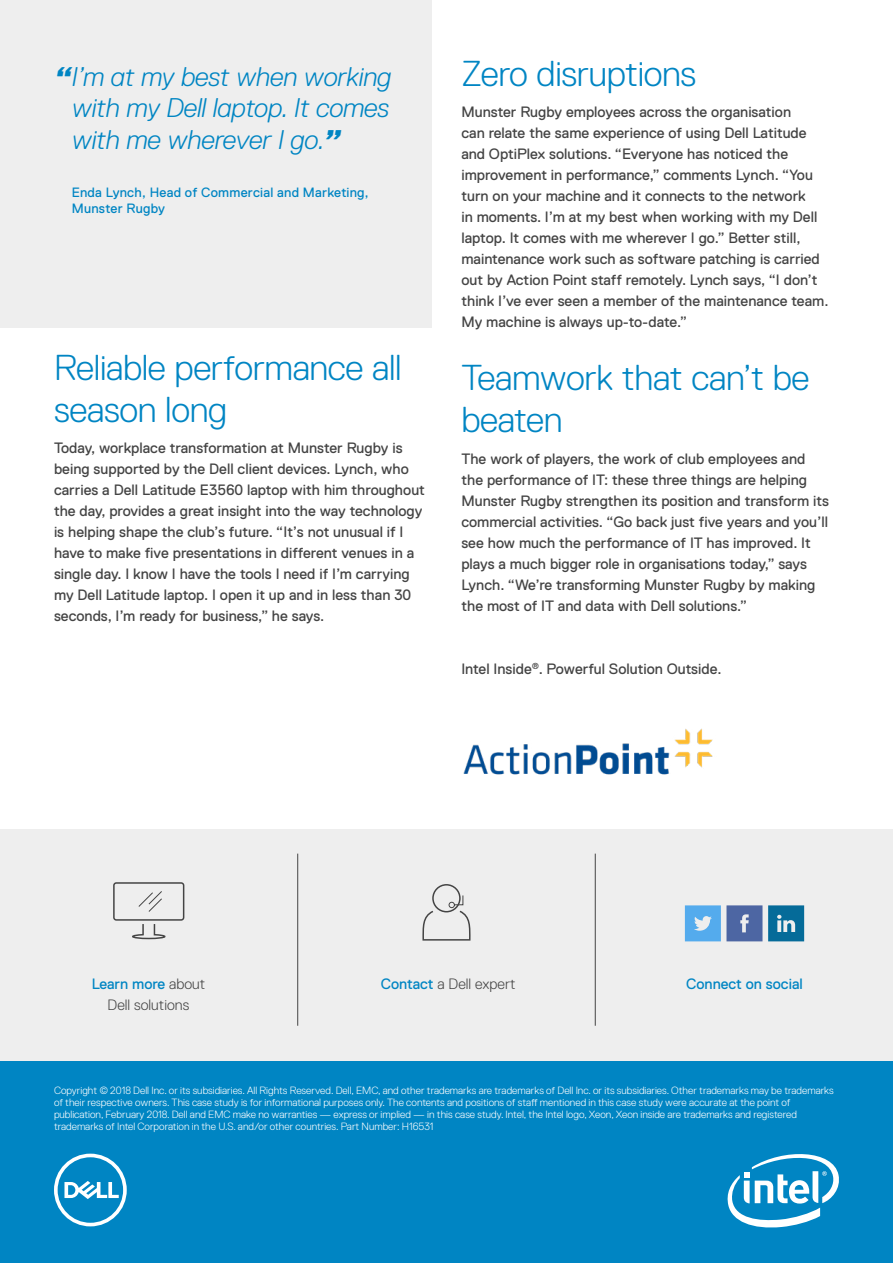
<style>
.page{position:relative;width:893px;height:1263px;background:#fff}
.page>*{position:absolute;margin:0;border:0;box-sizing:border-box;transform-origin:0 0}
.t1{font:300 36px/42px "Dell Replica";letter-spacing:-.01em;color:#0085c3}
.t2{font:italic 300 27px/31.5px "Dell Replica";letter-spacing:-.01em;color:#0085c3;text-align:justify}
.t3{font:15px/21px "Dell Replica";color:#444}
.t4{font:300 15px "Dell Replica";color:#444}
.t5{font:15px "Dell Replica";color:#0085c3}
.t6{font:13.5px/16.5px "Dell Replica";letter-spacing:.015em;color:#0085c3}
.t7{font:300 10.5px/12px "Dell Replica";color:#fff}
.s1{font-weight:800}
.s2{font-weight:300;color:#444}
.s3{font-weight:400;color:#0085c3}
</style>
<div class="page">
<div style="left:0;top:1059px;width:893px;height:204px;background:#0085c3"></div>
<svg style="left:727px;top:1154px;width:112px;height:74px"></svg>
<svg style="left:54px;top:1154px;width:73px;height:72px"></svg>
<div style="left:0;top:829px;width:893px;height:232px;background:#eee"></div>
<svg style="left:685px;top:905px;width:77px;height:36px;background:#6b99cd"></svg>
<svg style="left:768px;top:905px;width:36px;height:36px"></svg>
<div style="left:432px;top:884px;width:29px;height:28px;border:2px solid #444;border-radius:50%"></div>
<svg style="left:422px;top:895px;width:49px;height:46px"></svg>
<hr style="left:297px;top:854px;width:1px;height:172px;background:#444">
<hr style="left:595px;top:854px;width:1px;height:172px;background:#444">
<div style="left:113px;top:882px;width:71px;height:39px;border:2px solid #444;border-radius:2px"></div>
<svg style="left:138px;top:891px;width:24px;height:21px"></svg>
<svg style="left:132px;top:924px;width:34px;height:16px"></svg>
<div style="left:0;top:0;width:432px;height:327px;background:#eee"></div>
<img style="left:463px;top:728px;width:250px;height:47px">
<h2 class="t2" style="left:72px;top:61px;width:321px;text-indent:-16px"><span class="s1">“</span>I’m at my best when working with my Dell laptop. It comes with me wherever I go.<span class="s1">”</span></h2>
<p class="t6" style="left:72px;top:184px;width:298px">Enda Lynch, Head of Commercial and Marketing,<br>Munster Rugby</p>
<h1 class="t1" style="left:54px;top:346px;width:349px">Reliable performance all season long</h1>
<p class="t3" style="left:54px;top:437px;width:372px">Today, workplace transformation at Munster Rugby is being supported by the Dell client devices. Lynch, who carries a Dell Latitude E3560 laptop with him throughout the day, provides a great insight into the way technology is helping shape the club’s future. “It’s not unusual if I have to make five presentations in different venues in a single day. I know I have the tools I need if I’m carrying my Dell Latitude laptop. I open it up and in less than 30 seconds, I’m ready for business,” he says.</p>
<h1 class="t1" style="left:461px;top:52px;width:237px">Zero disruptions</h1>
<p class="t3" style="left:461px;top:101px;width:369px">Munster Rugby employees across the organisation<br>can relate the same experience of using Dell Latitude and OptiPlex solutions. “Everyone has noticed the improvement in performance,” comments Lynch. “You turn on your machine and it connects to the network<br>in moments. I’m at my best when working with my Dell laptop. It comes with me wherever I go.” Better still, maintenance work such as software patching is carried out by Action Point staff remotely. Lynch says, “I don’t think I’ve ever seen a member of the maintenance team.<br>My machine is always up-to-date.”</p>
<h1 class="t1" style="left:461px;top:357px;width:350px">Teamwork that can’t be beaten</h1>
<p class="t3" style="left:461px;top:448px;width:369px">The work of players, the work of club employees and the performance of IT: these three things are helping Munster Rugby strengthen its position and transform its commercial activities. “Go back just five years and you’ll see how much the performance of IT has improved. It plays a much bigger role in organisations today,” says Lynch. “We’re transforming Munster Rugby by making the most of IT and data with Dell solutions.”</p>
<p class="t3" style="left:461px;top:658px;width:262px">Intel Inside<sup>®</sup>. Powerful Solution Outside.</p>
<p class="t5" style="left:92px;top:975px;width:115px">Learn more <span class="s2">about</span></p>
<p class="t4" style="left:381px;top:975px;width:136px"><span class="s3">Contact</span> a Dell expert</p>
<p class="t4" style="left:108px;top:996px;width:83px">Dell solutions</p>
<p class="t5" style="left:686px;top:975px;width:118px">Connect on social</p>
<p class="t7" style="left:54px;top:1084px;width:781px">Copyright © 2018 Dell Inc. or its subsidiaries. All Rights Reserved. Dell, EMC, and other trademarks are trademarks of Dell Inc. or its subsidiaries. Other trademarks may be trademarks of their respective owners. This case study is for informational purposes only. The contents and positions of staff mentioned in this case study were accurate at the point of publication, February 2018. Dell and EMC make no warranties — express or implied — in this case study. Intel, the Intel logo, Xeon, Xeon inside are trademarks and registered trademarks of Intel Corporation in the U.S. and/or other countries. Part Number: H16531</p>
</div>
